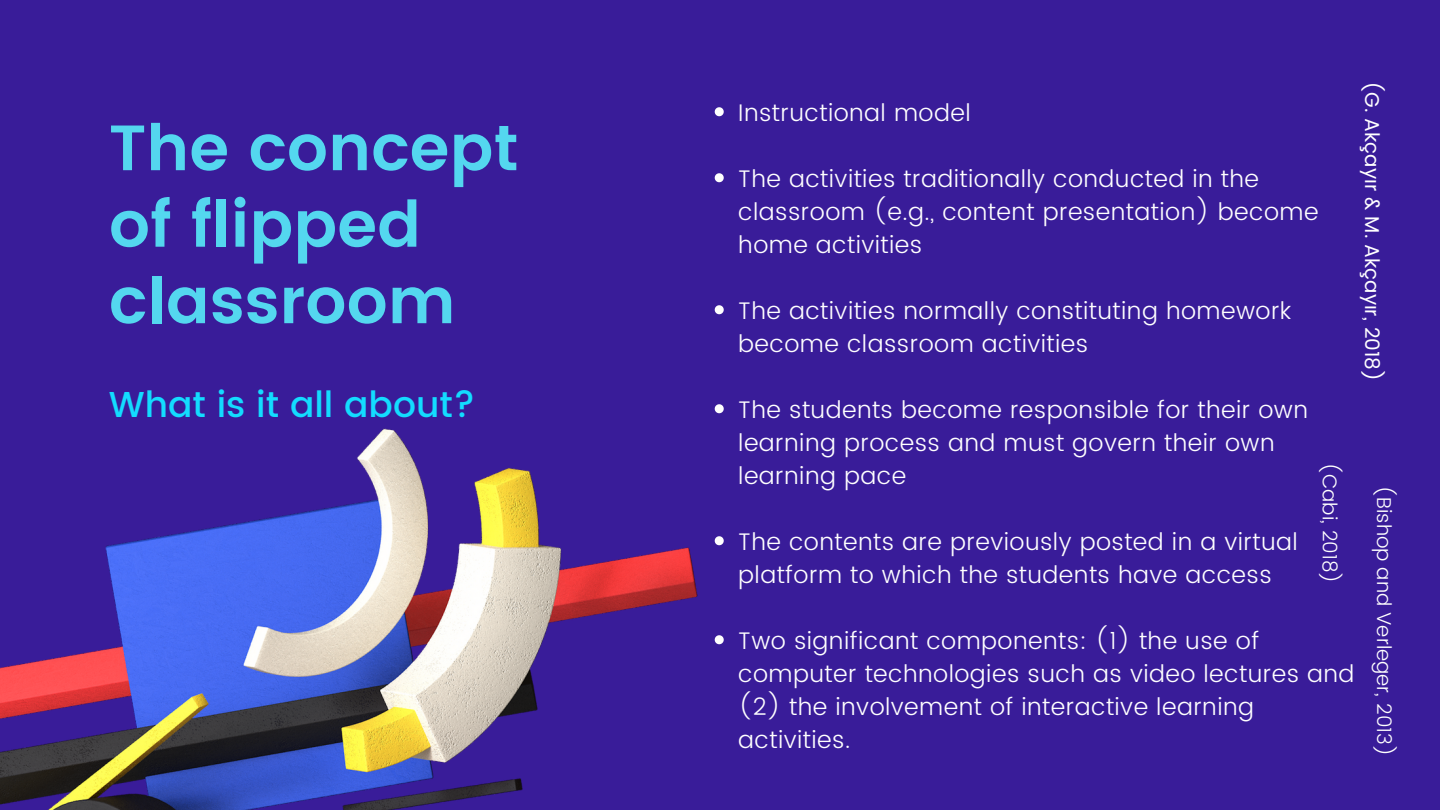
<style>
.page{position:relative;width:1440px;height:810px;background:#391c99}
.page>*{position:absolute;margin:0;border:0;box-sizing:border-box;transform-origin:0 0}
.t1{font:600 64px/76.5px "Poppins";color:#54d7ef}
.t2{font:500 36px "Poppins";color:#13dcff}
.t3{font:300 24px/33px "Poppins";letter-spacing:.02em;color:#fff}
.t4{font:300 20px "Poppins";color:#fff}
.t5{font:20px "Poppins";color:#fff}
</style>
<div class="page">
<svg style="left:715px;top:107px;width:9px;height:9px"></svg>
<svg style="left:715px;top:173px;width:9px;height:9px"></svg>
<svg style="left:715px;top:305px;width:9px;height:9px"></svg>
<svg style="left:715px;top:404px;width:9px;height:9px"></svg>
<svg style="left:715px;top:536px;width:9px;height:9px"></svg>
<svg style="left:715px;top:635px;width:9px;height:9px"></svg>
<img style="left:0;top:428px;width:697px;height:382px">
<h1 class="t1" style="left:109px;top:110px;width:411px">The concept of flipped classroom</h1>
<h2 class="t2" style="left:109px;top:384px;width:368px">What is it all about?</h2>
<p class="t3" style="left:738px;top:96px;width:234px">Instructional model</p>
<p class="t3" style="left:738px;top:162px;width:582px">The activities traditionally conducted in the classroom (e.g., content presentation) become home activities</p>
<p class="t3" style="left:738px;top:294px;width:555px">The activities normally constituting homework become classroom activities</p>
<p class="t5" style="left:1384px;top:81px;width:302px;rotate:90deg">(G. Akçayır &amp; M. Akçayır, 2018)</p>
<p class="t3" style="left:738px;top:393px;width:571px">The students become responsible for their own learning process and must govern their own learning pace</p>
<p class="t4" style="left:1341px;top:462px;width:123px;rotate:90deg">(Cabi, 2018)</p>
<p class="t3" style="left:738px;top:525px;width:561px">The contents are previously posted in a virtual platform to which the students have access</p>
<p class="t3" style="left:738px;top:624px;width:618px">Two significant components: (1) the use of computer technologies such as video lectures and (2) the involvement of interactive learning activities.</p>
<p class="t4" style="left:1396px;top:485px;width:273px;rotate:90deg">(Bishop and Verleger, 2013)</p>
</div>
